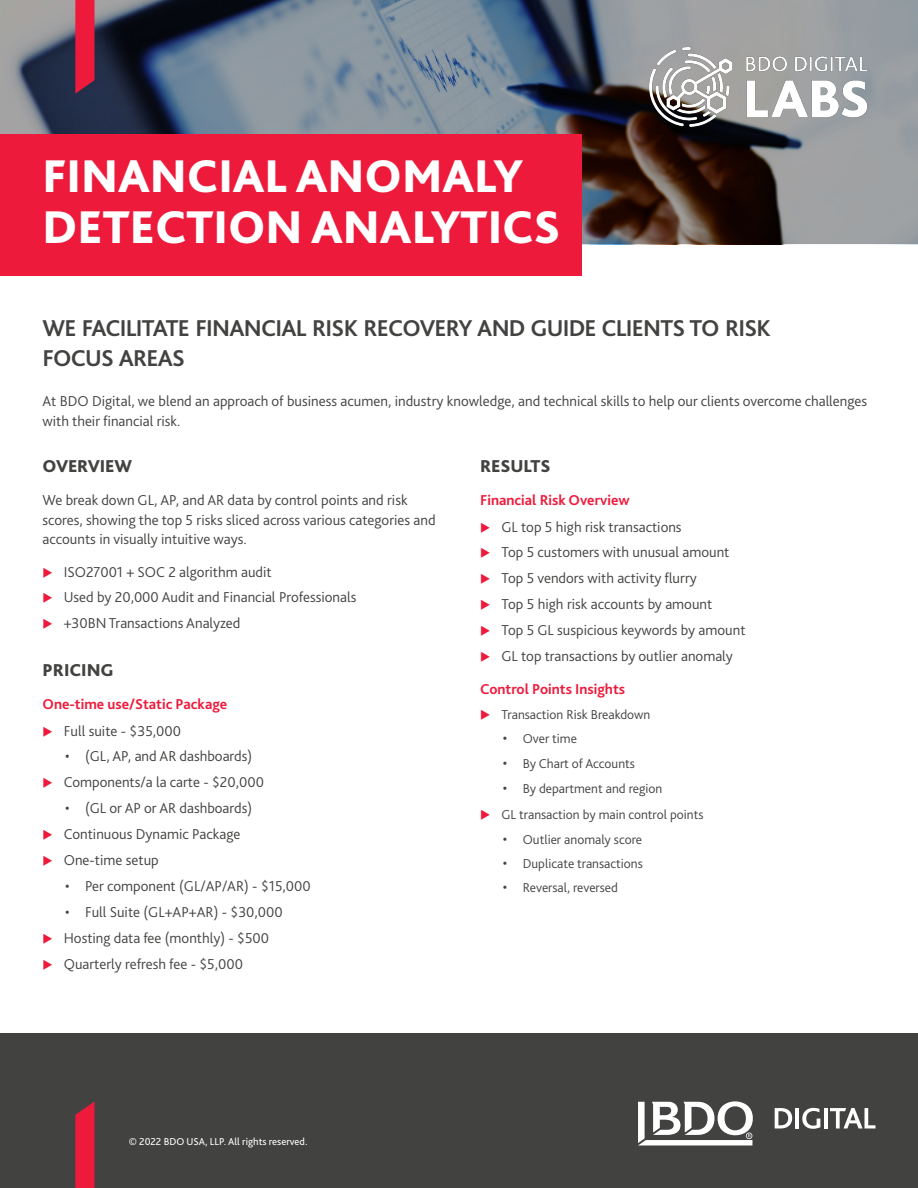
<style>
.page{position:relative;width:918px;height:1188px;background:#fff}
.page>*{position:absolute;margin:0;border:0;box-sizing:border-box;transform-origin:0 0}
.t1{font:800 48px/51px "Bliss Pro";color:#fff}
.t2{font:700 24px/30px "Bliss Pro";letter-spacing:-.03em;color:#424241}
.t3{font:800 18px "Bliss Pro";letter-spacing:-.01em;color:#424241}
.t4{font:300 15px/26px "Bliss Pro";color:#424241}
.t5{font:700 15px "Bliss Pro";color:#ed1a3b}
.t6{font:300 13.5px/26px "Bliss Pro";color:#424241}
.t7{font:10.5px "Bliss Pro";color:#fff}
.s1{font-size:15px}
</style>
<div class="page">
<svg style="left:0;top:0;width:918px;height:243px;background:#686d76"></svg>
<img style="left:635px;top:43px;width:246px;height:91px">
<svg style="left:75px;top:0;width:20px;height:94px;background:#d71d3d"></svg>
<div style="left:0;top:1033px;width:918px;height:155px;background:#424241"></div>
<svg style="left:75px;top:1101px;width:20px;height:87px;background:#d81e3b"></svg>
<svg style="left:638px;top:1101px;width:115px;height:44px"></svg>
<svg style="left:775px;top:1108px;width:17px;height:20px"></svg>
<hr style="left:795px;top:1108px;width:4px;height:20px;background:#fff">
<svg style="left:802px;top:1108px;width:18px;height:21px"></svg>
<hr style="left:824px;top:1108px;width:4px;height:20px;background:#fff">
<svg style="left:830px;top:1108px;width:45px;height:20px"></svg>
<div style="left:0;top:134px;width:582px;height:142px;background:#ed1a3b"></div>
<h1 class="t1" style="left:43px;top:149px;width:520px">FINANCIAL ANOMALY<br>DETECTION ANALYTICS</h1>
<h2 class="t2" style="left:43px;top:313px;width:730px">WE FACILITATE FINANCIAL RISK RECOVERY AND GUIDE CLIENTS TO RISK<br>FOCUS AREAS</h2>
<p class="t4" style="left:43px;top:391px;width:826px;line-height:19.5px">At BDO Digital, we blend an approach of business acumen, industry knowledge, and technical skills to help our clients overcome challenges with their financial risk.</p>
<p class="t3" style="left:43px;top:455px;width:91px">OVERVIEW</p>
<p class="t4" style="left:43px;top:490px;width:395px;line-height:19.5px">We break down GL, AP, and AR data by control points and risk scores, showing the top 5 risks sliced across various categories and accounts in visually intuitive ways.</p>
<p class="t4" style="left:64px;top:558px;width:294px">ISO27001 + SOC 2 algorithm audit<br>Used by 20,000 Audit and Financial Professionals +30BN Transactions Analyzed</p>
<p class="t3" style="left:43px;top:659px;width:73px">PRICING</p>
<p class="t5" style="left:43px;top:695px;width:186px">One-time use/Static Package</p>
<p class="t4" style="left:64px;top:717px;width:119px">Full suite - $35,000</p>
<p class="t4" style="left:64px;top:743px;width:202px">• (GL, AP, and AR dashboards)<br>Components/a la carte - $20,000</p>
<p class="t4" style="left:64px;top:795px;width:190px">• (GL or AP or AR dashboards)<br>Continuous Dynamic Package<br>One-time setup</p>
<p class="t4" style="left:65px;top:873px;width:247px">• Per component (GL/AP/AR) - $15,000</p>
<p class="t4" style="left:64px;top:898px;width:220px">• Full Suite (GL+AP+AR) - $30,000<br>Hosting data fee (monthly) - $500<br>Quarterly refresh fee - $5,000</p>
<p class="t3" style="left:480px;top:455px;width:72px">RESULTS</p>
<p class="t5" style="left:480px;top:491px;width:151px">Financial Risk Overview</p>
<p class="t4" style="left:502px;top:513px;width:246px">GL top 5 high risk transactions<br>Top 5 customers with unusual amount Top 5 vendors with activity flurry<br>Top 5 high risk accounts by amount<br>Top 5 GL suspicious keywords by amount GL top transactions by outlier anomaly</p>
<p class="t5" style="left:480px;top:680px;width:146px">Control Points Insights</p>
<p class="t6" style="left:502px;top:701px;width:150px">Transaction Risk Breakdown</p>
<p class="t6" style="left:503px;top:725px;width:76px"><span class="s1">•</span> Over time</p>
<p class="t6" style="left:503px;top:750px;width:134px"><span class="s1">•</span> By Chart of Accounts</p>
<p class="t6" style="left:502px;top:776px;width:203px"><span class="s1">•</span> By department and region<br>GL transaction by main control points</p>
<p class="t6" style="left:503px;top:826px;width:141px"><span class="s1">•</span> Outlier anomaly score</p>
<p class="t6" style="left:503px;top:850px;width:142px"><span class="s1">•</span> Duplicate transactions</p>
<p class="t6" style="left:503px;top:875px;width:117px"><span class="s1">•</span> Reversal, reversed</p>
<p class="t7" style="left:129px;top:1135px;width:180px">© 2022 BDO USA, LLP. All rights reserved.</p>
</div>
